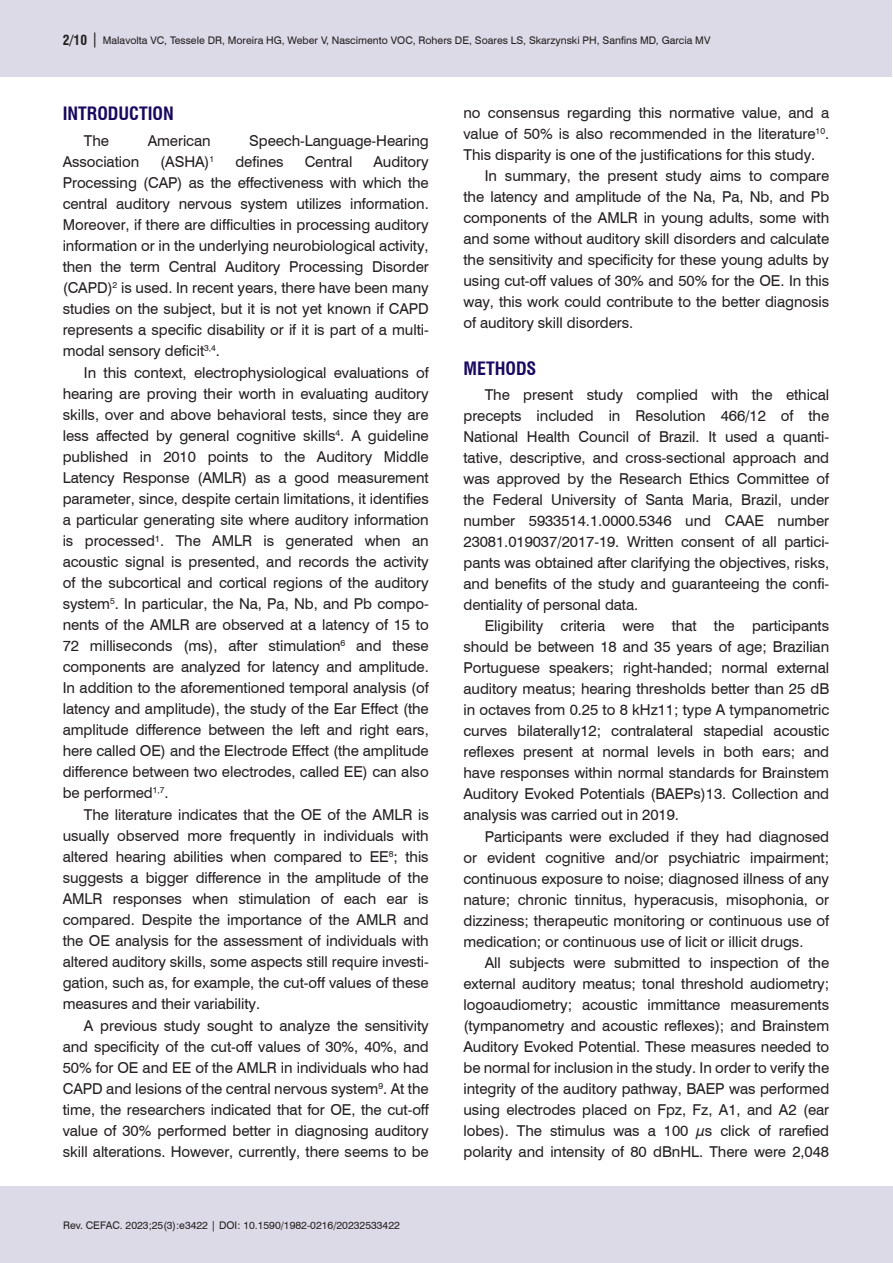
<style>
.page{position:relative;width:893px;height:1263px;background:#fff}
.page>*{position:absolute;margin:0;border:0;box-sizing:border-box;transform-origin:0 0}
.Nivel_1{font:700 condensed 18px "Swiss 721 BT";color:#18085f}
.Corpo_do_texto_INGLES{font:15px/21px "Swiss 721 BT";letter-spacing:-.005em;color:#231f20;text-align:justify}
.t1{font:10.5px "Swiss 721 BT";color:#231f20}
.s1{font-weight:700;font-stretch:condensed;font-size:13.5px}
.s2{font-size:15px}
</style>
<div class="page">
<div style="left:0;top:1186px;width:892px;height:77px;background:#dcdae7"></div>
<div style="left:0;top:0;width:892px;height:77px;background:#dcdae7"></div>
<p class="t1" style="left:63px;top:33px;width:649px"><span class="s1">2/10</span> <span class="s2">|</span> Malavolta VC, Tessele DR, Moreira HG, Weber V, Nascimento VOC, Rohers DE, Soares LS, Skarzynski PH, Sanfins MD, Garcia MV</p>
<p class="Nivel_1" style="left:63px;top:103px;width:113px">INTRODUCTION</p>
<p class="Corpo_do_texto_INGLES" style="left:84px;top:130px;width:27px">The</p>
<p class="Corpo_do_texto_INGLES" style="left:148px;top:130px;width:64px">American</p>
<p class="Corpo_do_texto_INGLES" style="left:249px;top:130px;width:181px">Speech-Language-Hearing</p>
<p class="Corpo_do_texto_INGLES" style="left:63px;top:151px;width:78px">Association</p>
<p class="Corpo_do_texto_INGLES" style="left:160px;top:151px;width:56px">(ASHA)<sup>1</sup></p>
<p class="Corpo_do_texto_INGLES" style="left:235px;top:151px;width:50px">defines</p>
<p class="Corpo_do_texto_INGLES" style="left:305px;top:151px;width:49px">Central</p>
<p class="Corpo_do_texto_INGLES" style="left:63px;top:151px;width:368px;text-indent:311px">Auditory Processing (CAP) as the effectiveness with which the central auditory nervous system utilizes information.<br>Moreover, if there are difficulties in processing auditory information or in the underlying neurobiological activity, then the term Central Auditory Processing Disorder (CAPD)<sup>2</sup> is used. In recent years, there have been many studies on the subject, but it is not yet known if CAPD represents a specific disability or if it is part of a multi&shy;modal sensory deficit<sup>3,4</sup>.</p>
<p class="Corpo_do_texto_INGLES" style="left:63px;top:361px;width:368px;text-indent:21px">In this context, electrophysiological evaluations of hearing are proving their worth in evaluating auditory skills, over and above behavioral tests, since they are less affected by general cognitive skills<sup>4</sup>. A guideline published in 2010 points to the Auditory Middle Latency Response (AMLR) as a good measurement parameter, since, despite certain limitations, it identifies a particular generating site where auditory information is processed¹. The AMLR is generated when an acoustic signal is presented, and records the activity of the subcortical and cortical regions of the auditory system<sup>5</sup>. In particular, the Na, Pa, Nb, and Pb compo&shy;nents of the AMLR are observed at a latency of 15 to 72 milliseconds (ms), after stimulation<sup>6</sup> and these components are analyzed for latency and amplitude.<br>In addition to the aforementioned temporal analysis (of latency and amplitude), the study of the Ear Effect (the amplitude difference between the left and right ears, here called OE) and the Electrode Effect (the amplitude difference between two electrodes, called EE) can also be performed<sup>1,7</sup>.</p>
<p class="Corpo_do_texto_INGLES" style="left:63px;top:803px;width:368px;text-indent:21px">The literature indicates that the OE of the AMLR is usually observed more frequently in individuals with altered hearing abilities when compared to EE<sup>8</sup>; this suggests a bigger difference in the amplitude of the AMLR responses when stimulation of each ear is compared. Despite the importance of the AMLR and the OE analysis for the assessment of individuals with altered auditory skills, some aspects still require investi&shy;gation, such as, for example, the cut-off values of these measures and their variability.</p>
<p class="Corpo_do_texto_INGLES" style="left:63px;top:1014px;width:368px;text-indent:21px">A previous study sought to analyze the sensitivity and specificity of the cut-off values of 30%, 40%, and 50% for OE and EE of the AMLR in individuals who had CAPD and lesions of the central nervous system<sup>9</sup>. At the time, the researchers indicated that for OE, the cut-off value of 30% performed better in diagnosing auditory skill alterations. However, currently, there seems to be</p>
<p class="t1" style="left:63px;top:1218px;width:338px">Rev. CEFAC. 2023;25(3):e3422 | DOI: 10.1590/1982-0216/20232533422</p>
<p class="Corpo_do_texto_INGLES" style="left:463px;top:101px;width:367px">no consensus regarding this normative value, and a value of 50% is also recommended in the literature<sup>10</sup>.<br>This disparity is one of the justifications for this study.</p>
<p class="Corpo_do_texto_INGLES" style="left:463px;top:164px;width:367px;text-indent:21px">In summary, the present study aims to compare the latency and amplitude of the Na, Pa, Nb, and Pb components of the AMLR in young adults, some with and some without auditory skill disorders and calculate the sensitivity and specificity for these young adults by using cut-off values of 30% and 50% for the OE. In this way, this work could contribute to the better diagnosis of auditory skill disorders.</p>
<p class="Nivel_1" style="left:463px;top:358px;width:74px">METHODS</p>
<p class="Corpo_do_texto_INGLES" style="left:463px;top:384px;width:367px;text-indent:21px">The present study complied with the ethical precepts included in Resolution 466/12 of the National Health Council of Brazil. It used a quanti&shy;tative, descriptive, and cross-sectional approach and was approved by the Research Ethics Committee of the Federal University of Santa Maria, Brazil, under number 5933514.1.0000.5346 und CAAE number 23081.019037/2017-19. Written consent of all partici&shy;pants was obtained after clarifying the objectives, risks, and benefits of the study and guaranteeing the confi&shy;dentiality of personal data.</p>
<p class="Corpo_do_texto_INGLES" style="left:463px;top:615px;width:367px;text-indent:21px">Eligibility criteria were that the participants should be between 18 and 35 years of age; Brazilian Portuguese speakers; right-handed; normal external auditory meatus; hearing thresholds better than 25 dB in octaves from 0.25 to 8 kHz11; type A tympanometric curves bilaterally12; contralateral stapedial acoustic reflexes present at normal levels in both ears; and have responses within normal standards for Brainstem Auditory Evoked Potentials (BAEPs)13. Collection and analysis was carried out in 2019.</p>
<p class="Corpo_do_texto_INGLES" style="left:463px;top:825px;width:367px;text-indent:21px">Participants were excluded if they had diagnosed or evident cognitive and/or psychiatric impairment; continuous exposure to noise; diagnosed illness of any nature; chronic tinnitus, hyperacusis, misophonia, or dizziness; therapeutic monitoring or continuous use of medication; or continuous use of licit or illicit drugs.</p>
<p class="Corpo_do_texto_INGLES" style="left:463px;top:951px;width:367px;text-indent:21px">All subjects were submitted to inspection of the external auditory meatus; tonal threshold audiometry; logoaudiometry; acoustic immittance measurements (tympanometry and acoustic reflexes); and Brainstem Auditory Evoked Potential. These measures needed to be normal for inclusion in the study. In order to verify the integrity of the auditory pathway, BAEP was performed using electrodes placed on Fpz, Fz, A1, and A2 (ear lobes). The stimulus was a 100 µs click of rarefied polarity and intensity of 80 dBnHL. There were 2,048</p>
</div>
